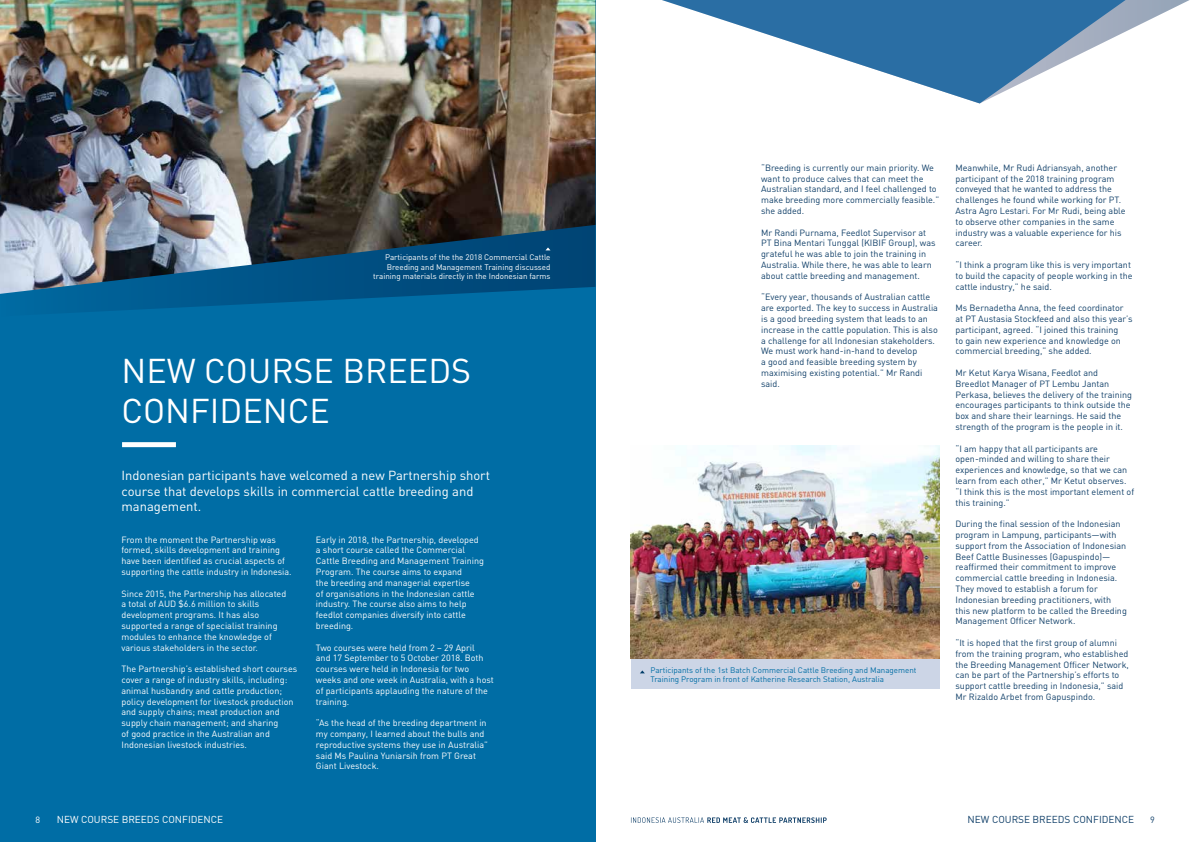
<style>
.page{position:relative;width:1191px;height:842px;background:#fff}
.page>*{position:absolute;margin:0;border:0;box-sizing:border-box;transform-origin:0 0}
.t1{font:34px/40px "DIN";color:#fff}
.t2{font:13px/15.6px "DIN";color:#fff}
.t3{font:10px "DIN";color:#114069}
.t4{font:10px "DIN";color:#fff}
.t5{font:9px/10.8px "DIN";color:#114069}
.t6{font:9px/10.8px "DIN";color:#fff}
.t7{font:8px/9.6px "DIN";color:#fff;text-align:right}
.t8{font:8px/9.6px "DIN";color:#006da5}
</style>
<div class="page">
<div style="left:0;top:0;width:595px;height:842px;background:#006da5"></div>
<svg style="left:595px;top:0;width:595px;height:103px"></svg>
<svg style="left:67px;top:294px;width:380px;height:19px"></svg>
<div style="left:122px;top:442px;width:54px;height:5px;background:#fff"></div>
<img style="left:0;top:0;width:595px;height:294px">
<svg style="left:545px;top:247px;width:5px;height:3px"></svg>
<img style="left:631px;top:445px;width:308px;height:214px">
<div style="left:631px;top:659px;width:309px;height:30px;background:#ccd5e6"></div>
<svg style="left:662px;top:0;width:463px;height:103px"></svg>
<svg style="left:631px;top:817px;width:195px;height:6px"></svg>
<p class="t7" style="left:373px;top:252px;width:179px">Participants of the the 2018 Commercial Cattle<br>Breeding and Management Training discussed training materials directly in the Indonesian farms</p>
<h1 class="t1" style="left:121px;top:350px;width:351px">NEW COURSE BREEDS<br>CONFIDENCE</h1>
<h2 class="t2" style="left:121px;top:467px;width:370px">Indonesian participants have welcomed a new Partnership short course that develops skills in commercial cattle breeding and management.</h2>
<p class="t6" style="left:121px;top:534px;width:172px">From the moment the Partnership was formed, skills development and training have been identified as crucial aspects of supporting the cattle industry in Indonesia.</p>
<p class="t6" style="left:121px;top:588px;width:166px">Since 2015, the Partnership has allocated a total of AUD $6.6 million to skills development programs. It has also supported a range of specialist training modules to enhance the knowledge of various stakeholders in the sector.</p>
<p class="t6" style="left:121px;top:663px;width:177px">The Partnership’s established short courses cover a range of industry skills, including: animal husbandry and cattle production; policy development for livestock production and supply chains; meat production and supply chain management; and sharing<br>of good practice in the Australian and Indonesian livestock industries.</p>
<p class="t6" style="left:316px;top:534px;width:170px">Early in 2018, the Partnership, developed a short course called the Commercial Cattle Breeding and Management Training Program. The course aims to expand<br>the breeding and managerial expertise<br>of organisations in the Indonesian cattle industry. The course also aims to help feedlot companies diversify into cattle breeding.</p>
<p class="t6" style="left:316px;top:642px;width:179px">Two courses were held from 2 – 29 April<br>and 17 September to 5 October 2018. Both courses were held in Indonesia for two weeks and one week in Australia, with a host of participants applauding the nature of the training.</p>
<p class="t6" style="left:316px;top:717px;width:174px">“As the head of the breeding department in my company, I learned about the bulls and reproductive systems they use in Australia” said Ms Paulina Yuniarsih from PT Great Giant Livestock.</p>
<p class="t5" style="left:761px;top:162px;width:180px">“Breeding is currently our main priority. We want to produce calves that can meet the Australian standard, and I feel challenged to make breeding more commercially feasible.” she added.</p>
<p class="t5" style="left:761px;top:227px;width:176px">Mr Randi Purnama, Feedlot Supervisor at PT Bina Mentari Tunggal (KIBIF Group), was grateful he was able to join the training in Australia. While there, he was able to learn about cattle breeding and management.</p>
<p class="t5" style="left:761px;top:292px;width:178px">“Every year, thousands of Australian cattle are exported. The key to success in Australia is a good breeding system that leads to an increase in the cattle population. This is also a challenge for all Indonesian stakeholders.<br>We must work hand-in-hand to develop<br>a good and feasible breeding system by maximising existing potential.” Mr Randi said.</p>
<p class="t8" style="left:650px;top:665px;width:268px">Participants of the 1st Batch Commercial Cattle Breeding and Management<br>Training Program in front of Katherine Research Station, Australia</p>
<p class="t5" style="left:955px;top:162px;width:171px">Meanwhile, Mr Rudi Adriansyah, another participant of the 2018 training program conveyed that he wanted to address the challenges he found while working for PT.<br>Astra Agro Lestari. For Mr Rudi, being able to observe other companies in the same industry was a valuable experience for his career.</p>
<p class="t5" style="left:955px;top:259px;width:179px">“I think a program like this is very important to build the capacity of people working in the cattle industry,” he said.</p>
<p class="t5" style="left:955px;top:302px;width:179px">Ms Bernadetha Anna, the feed coordinator at PT Austasia Stockfeed and also this year’s participant, agreed. “I joined this training<br>to gain new experience and knowledge on commercial breeding,” she added.</p>
<p class="t5" style="left:955px;top:367px;width:178px">Mr Ketut Karya Wisana, Feedlot and Breedlot Manager of PT Lembu Jantan Perkasa, believes the delivery of the training encourages participants to think outside the box and share their learnings. He said the strength of the program is the people in it.</p>
<p class="t5" style="left:955px;top:443px;width:180px">“I am happy that all participants are open-minded and willing to share their experiences and knowledge, so that we can learn from each other,” Mr Ketut observes. “I think this is the most important element of this training.”</p>
<p class="t5" style="left:955px;top:518px;width:173px">During the final session of the Indonesian program in Lampung, participants—with support from the Association of Indonesian Beef Cattle Businesses (Gapuspindo)— reaffirmed their commitment to improve commercial cattle breeding in Indonesia.<br>They moved to establish a forum for Indonesian breeding practitioners, with this new platform to be called the Breeding Management Officer Network.</p>
<p class="t5" style="left:955px;top:637px;width:175px">“It is hoped that the first group of alumni from the training program, who established the Breeding Management Officer Network, can be part of the Partnership’s efforts to support cattle breeding in Indonesia,” said Mr Rizaldo Arbet from Gapuspindo.</p>
<p class="t6" style="left:35px;top:814px;width:6px">8</p>
<p class="t4" style="left:57px;top:813px;width:168px">NEW COURSE BREEDS CONFIDENCE</p>
<p class="t5" style="left:1150px;top:814px;width:6px">9</p>
<p class="t3" style="left:967px;top:813px;width:168px">NEW COURSE BREEDS CONFIDENCE</p>
</div>
